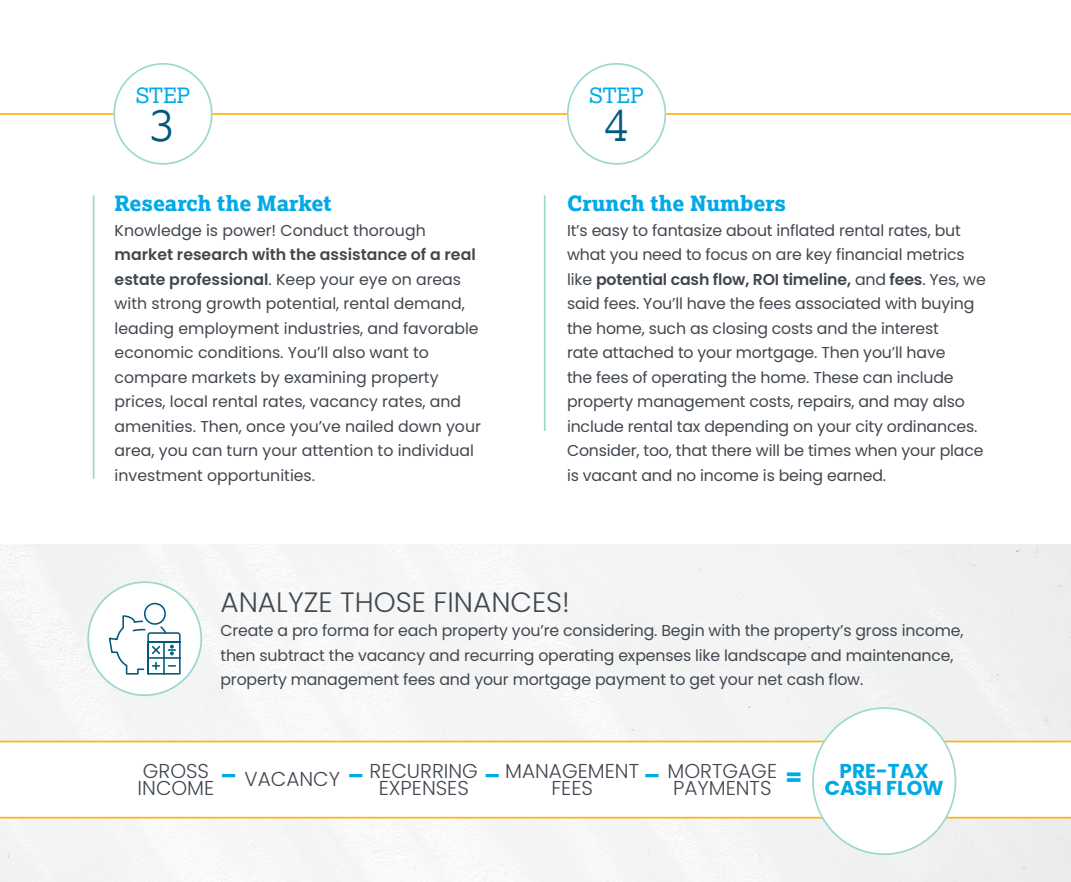
<style>
.page{position:relative;width:1071px;height:882px;background:#fff}
.page>*{position:absolute;margin:0;border:0;box-sizing:border-box;transform-origin:0 0}
.t1{font:300 45.5px "Lexia";color:#005a7c}
.t2{font:300 28px "Poppins";color:#40474f}
.t3{font:800 26.25px "Lexia";color:#00aae7}
.t4{font:800 21px "Lexia";color:#00aae7}
.t5{font:21px "Lexia";color:#00aae7}
.t6{font:300 20.12px/17.5px "Poppins";color:#40474f}
.t7{font:700 20.12px/17.5px "Poppins";color:#00aae7;text-align:center}
.t8{font:15.75px/24.5px "Poppins";letter-spacing:-.01em;color:#40474f}
.s1{font-weight:600}
</style>
<div class="page">
<svg style="left:0;top:741px;width:1071px;height:78px"></svg>
<div style="left:813px;top:708px;width:142px;height:146px;background:#fff;border-radius:50%"></div>
<div style="left:87px;top:581px;width:115px;height:115px;border:2px solid #9cd7d0;border-radius:50%"></div>
<svg style="left:108px;top:602px;width:73px;height:73px"></svg>
<hr style="left:0;top:113px;width:1071px;height:2px;background:#fcb515">
<div style="left:114px;top:64px;width:98px;height:100px;background:#fff;border-radius:50%"></div>
<div style="left:113px;top:63px;width:100px;height:102px;border:2px solid #9cd7d0;border-radius:50%"></div>
<div style="left:568px;top:64px;width:97px;height:100px;background:#fff;border-radius:50%"></div>
<div style="left:567px;top:63px;width:99px;height:102px;border:2px solid #9cd7d0;border-radius:50%"></div>
<hr style="left:93px;top:195px;width:2px;height:284px;background:#9cd7d0">
<hr style="left:544px;top:195px;width:2px;height:236px;background:#9cd7d0">
<h3 class="t5" style="left:136px;top:82px;width:56px">STEP</h3>
<h1 class="t1" style="left:151px;top:96px;width:26px">3</h1>
<h3 class="t4" style="left:115px;top:190px;width:218px">Research the Market</h3>
<p class="t8" style="left:115px;top:218px;width:313px">Knowledge is power! Conduct thorough</p>
<p class="t8" style="left:115px;top:243px;width:368px"><span class="s1">market research with the assistance of a real estate professional</span>. Keep your eye on areas with strong growth potential, rental demand, leading employment industries, and favorable economic conditions. You’ll also want to compare markets by examining property prices, local rental rates, vacancy rates, and amenities. Then, once you’ve nailed down your area, you can turn your attention to individual investment opportunities.</p>
<h3 class="t5" style="left:589px;top:82px;width:56px">STEP</h3>
<h1 class="t1" style="left:604px;top:96px;width:26px">4</h1>
<h3 class="t4" style="left:567px;top:190px;width:221px">Crunch the Numbers</h3>
<p class="t8" style="left:567px;top:218px;width:420px">It’s easy to fantasize about inflated rental rates, but what you need to focus on are key financial metrics like <span class="s1">potential cash flow, ROI timeline,</span> and <span class="s1">fees</span>. Yes, we said fees. You’ll have the fees associated with buying the home, such as closing costs and the interest<br>rate attached to your mortgage. Then you’ll have<br>the fees of operating the home. These can include property management costs, repairs, and may also include rental tax depending on your city ordinances.<br>Consider, too, that there will be times when your place is vacant and no income is being earned.</p>
<h2 class="t2" style="left:220px;top:586px;width:351px">ANALYZE THOSE FINANCES!</h2>
<p class="t8" style="left:220px;top:618px;width:745px">Create a pro forma for each property you’re considering. Begin with the property’s gross income, then subtract the vacancy and recurring operating expenses like landscape and maintenance, property management fees and your mortgage payment to get your net cash flow.</p>
<p class="t6" style="left:138px;top:762px;width:78px">GROSS<br>INCOME</p>
<p class="t6" style="left:222px;top:771px;width:141px"><sup>–</sup> VACANCY <sup>–</sup></p>
<h3 class="t3" style="left:486px;top:757px;width:15px">–</h3>
<h3 class="t3" style="left:646px;top:757px;width:15px">–</h3>
<h3 class="t3" style="left:786px;top:759px;width:17px">=</h3>
<p class="t6" style="left:370px;top:762px;width:110px;text-align:center">RECURRING<br>EXPENSES</p>
<p class="t6" style="left:505px;top:762px;width:135px;text-align:center">MANAGEMENT<br>FEES</p>
<p class="t6" style="left:668px;top:762px;width:111px">MORTGAGE<br>PAYMENTS</p>
<p class="t7" style="left:825px;top:762px;width:120px">PRE-TAX<br>CASH FLOW</p>
</div>
